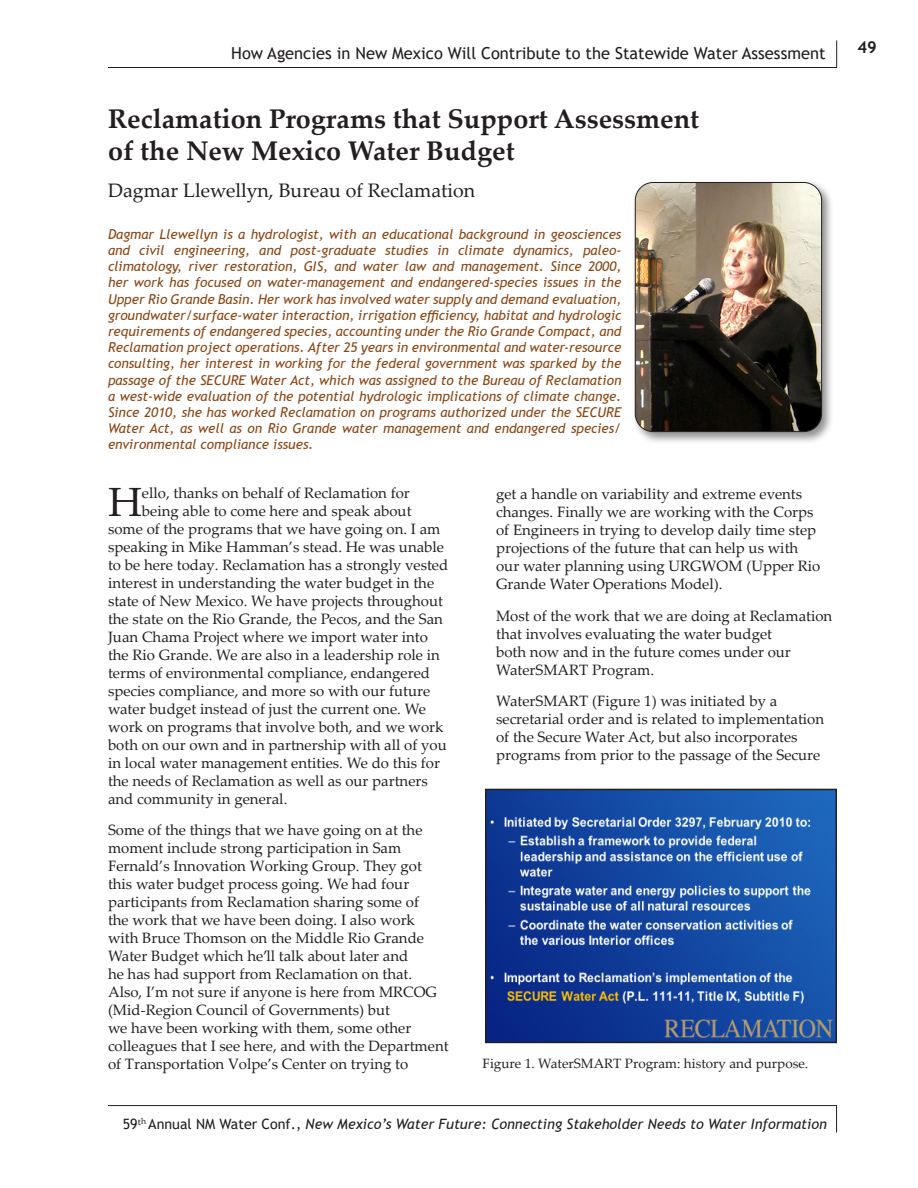
<style>
.page{position:relative;width:918px;height:1188px;background:#fff}
.page>*{position:absolute;margin:0;border:0;box-sizing:border-box;transform-origin:0 0}
.body_text{font:40.8px "Palatino Linotype";color:#231f20}
.title_of_paper{font:700 27px/32.4px "Palatino Linotype";color:#231f20}
.author_and_agency{font:19.5px "Palatino Linotype";color:#231f20}
.t1{font:16.5px "Trebuchet MS";color:#231f20}
.t2{font:700 16.5px "Trebuchet MS";color:#231f20}
.body_text-2{font:15px/18px "Palatino Linotype";color:#231f20}
.t3{font:italic 14.25px "Trebuchet MS";color:#231f20}
.bio{font:italic 13.5px/16.2px "Trebuchet MS";color:#8b4513;text-align:justify}
.captions{font:13.5px "Palatino Linotype";color:#231f20}
.s1{font-style:normal}
</style>
<div class="page">
<hr style="left:108px;top:67px;width:729px;height:1px;background:#231f20">
<svg style="left:836px;top:40px;width:1px;height:27px"></svg>
<hr style="left:108px;top:1105px;width:729px;height:1px;background:#231f20">
<svg style="left:836px;top:1106px;width:1px;height:26px"></svg>
<div style="left:632px;top:179px;width:202px;height:265px;background:#231f20;opacity:.5"></div>
<img style="left:635px;top:183px;width:187px;height:249px">
<div style="left:635px;top:182px;width:187px;height:250px;border:1px solid #231f20;border-radius:18px"></div>
<img style="left:488px;top:792px;width:346px;height:248px">
<div style="left:485px;top:789px;width:352px;height:254px;border:2px solid #231f20"></div>
<p class="t1" style="left:231px;top:42px;width:596px">How Agencies in New Mexico Will Contribute to the Statewide Water Assessment</p>
<p class="title_of_paper" style="left:108px;top:101px;width:593px">Reclamation Programs that Support Assessment of the New Mexico Water Budget</p>
<p class="author_and_agency" style="left:108px;top:176px;width:369px">Dagmar Llewellyn, Bureau of Reclamation</p>
<p class="bio" style="left:108px;top:226px;width:515px">Dagmar Llewellyn is a hydrologist, with an educational background in geosciences and civil engineering, and post-graduate studies in climate dynamics, paleo&shy;climatology, river restoration, GIS, and water law and management. Since 2000, her work has focused on water-management and endangered-species issues in the Upper Rio Grande Basin. Her work has involved water supply and demand evaluation, groundwater/surface-water interaction, irrigation efficiency, habitat and hydrologic requirements of endangered species, accounting under the Rio Grande Compact, and Reclamation project operations. After 25 years in environmental and water-resource consulting, her interest in working for the federal government was sparked by the passage of the SECURE Water Act, which was assigned to the Bureau of Reclamation a west-wide evaluation of the potential hydrologic implications of climate change.<br>Since 2010, she has worked Reclamation on programs authorized under the SECURE Water Act, as well as on Rio Grande water management and endangered species/ environmental compliance issues.</p>
<p class="body_text" style="left:108px;top:473px;width:35px">H</p>
<p class="body_text-2" style="left:142px;top:483px;width:269px">ello, thanks on behalf of Reclamation for</p>
<p class="body_text-2" style="left:142px;top:501px;width:271px">being able to come here and speak about</p>
<p class="body_text-2" style="left:108px;top:519px;width:334px">some of the programs that we have going on. I am</p>
<p class="body_text-2" style="left:108px;top:537px;width:338px">speaking in Mike Hamman’s stead. He was unable</p>
<p class="body_text-2" style="left:108px;top:555px;width:342px">to be here today. Reclamation has a strongly vested</p>
<p class="body_text-2" style="left:108px;top:573px;width:328px">interest in understanding the water budget in the</p>
<p class="body_text-2" style="left:108px;top:591px;width:337px">state of New Mexico. We have projects throughout</p>
<p class="body_text-2" style="left:108px;top:609px;width:336px">the state on the Rio Grande, the Pecos, and the San</p>
<p class="body_text-2" style="left:108px;top:627px;width:321px">Juan Chama Project where we import water into</p>
<p class="body_text-2" style="left:108px;top:645px;width:333px">the Rio Grande. We are also in a leadership role in</p>
<p class="body_text-2" style="left:108px;top:663px;width:324px">terms of environmental compliance, endangered</p>
<p class="body_text-2" style="left:108px;top:681px;width:324px">species compliance, and more so with our future</p>
<p class="body_text-2" style="left:108px;top:699px;width:319px">water budget instead of just the current one. We</p>
<p class="body_text-2" style="left:108px;top:717px;width:337px">work on programs that involve both, and we work</p>
<p class="body_text-2" style="left:108px;top:735px;width:340px">both on our own and in partnership with all of you</p>
<p class="body_text-2" style="left:108px;top:753px;width:334px">in local water management entities. We do this for</p>
<p class="body_text-2" style="left:108px;top:771px;width:321px">the needs of Reclamation as well as our partners</p>
<p class="body_text-2" style="left:108px;top:789px;width:181px">and community in general.</p>
<p class="body_text-2" style="left:108px;top:820px;width:342px">Some of the things that we have going on at the moment include strong participation in Sam Fernald’s Innovation Working Group. They got this water budget process going. We had four participants from Reclamation sharing some of<br>the work that we have been doing. I also work with Bruce Thomson on the Middle Rio Grande Water Budget which he’ll talk about later and<br>he has had support from Reclamation on that.<br>Also, I’m not sure if anyone is here from MRCOG (Mid-Region Council of Governments) but<br>we have been working with them, some other colleagues that I see here, and with the Department of Transportation Volpe’s Center on trying to</p>
<p class="body_text-2" style="left:496px;top:484px;width:326px">get a handle on variability and extreme events changes. Finally we are working with the Corps of Engineers in trying to develop daily time step projections of the future that can help us with our water planning using URGWOM (Upper Rio Grande Water Operations Model).</p>
<p class="body_text-2" style="left:496px;top:606px;width:338px">Most of the work that we are doing at Reclamation that involves evaluating the water budget<br>both now and in the future comes under our WaterSMART Program.</p>
<p class="body_text-2" style="left:496px;top:691px;width:330px">WaterSMART (Figure 1) was initiated by a secretarial order and is related to implementation of the Secure Water Act, but also incorporates programs from prior to the passage of the Secure</p>
<p class="captions" style="left:483px;top:1054px;width:327px">Figure 1. WaterSMART Program: history and purpose.</p>
<p class="t3" style="left:123px;top:1116px;width:706px"><span class="s1">59</span><sup>t</sup><sup>h</sup> <span class="s1">Annual NM Water Conf.,</span> New Mexico’s Water Future: Connecting Stakeholder Needs to Water Information</p>
<p class="t2" style="left:858px;top:36px;width:21px">49</p>
</div>
